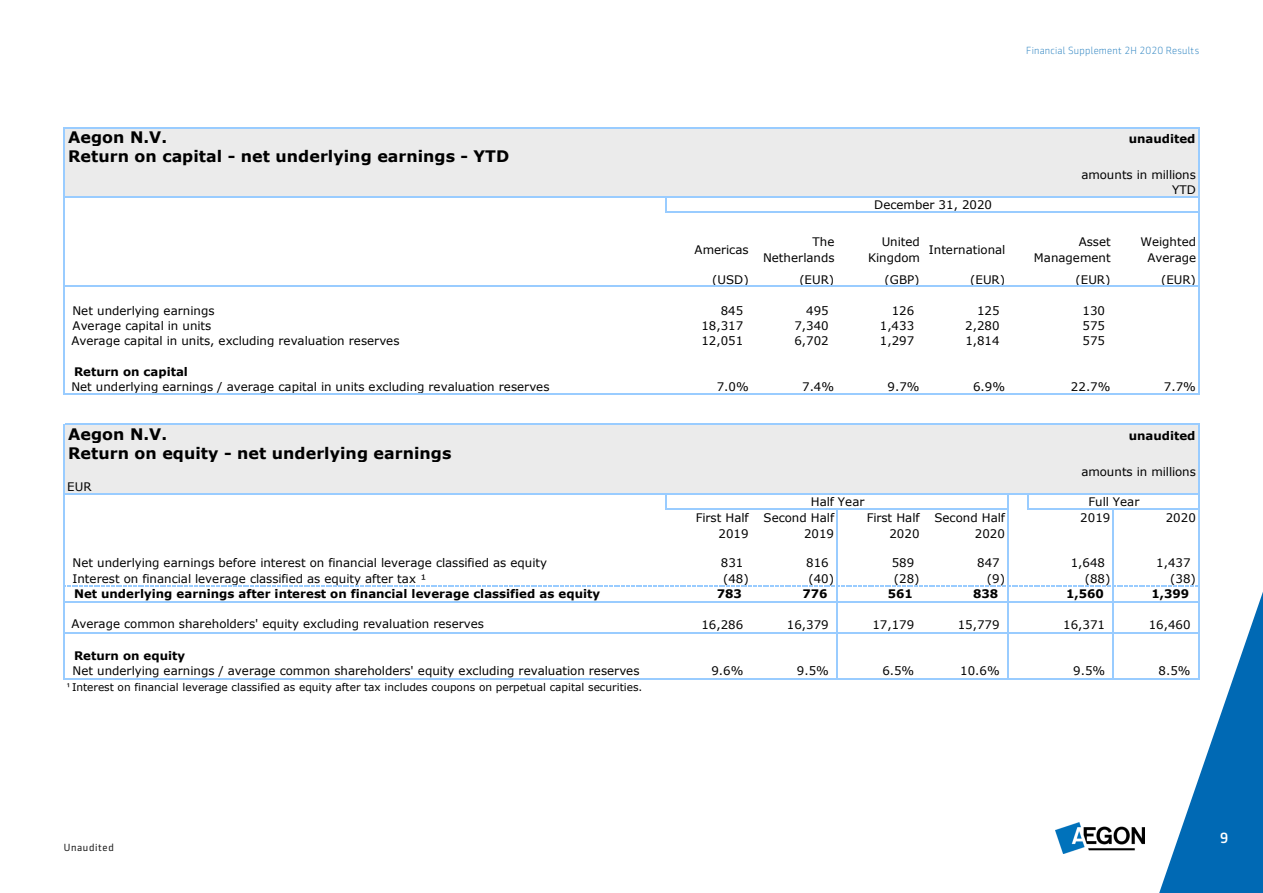
<style>
.page{position:relative;width:1263px;height:893px;background:#fff}
.page>*{position:absolute;margin:0;border:0;box-sizing:border-box;transform-origin:0 0}
.t1{font:700 15.9px "Verdana";letter-spacing:.005em;color:#000}
.t2{font:500 15px "Sentico Sans DT";color:#fff}
.t3{font:11.85px/15.9px "Verdana";color:#000;text-align:right}
.t4{font:700 11.85px "Verdana";color:#000}
.t5{font:10.65px "Verdana";color:#000}
.t6{font:300 10.5px "Sentico Sans DT";letter-spacing:.02em;color:#3387c3}
.t7{font:10.5px "Sentico Sans DT";letter-spacing:.06em;color:#1d1d1d}
.s1{font-weight:700}
.s2{font-family:"Calibri"}
</style>
<div class="page">
<div style="left:64px;top:128px;width:1135px;height:69px;background:#ebebeb"></div>
<div style="left:64px;top:424px;width:1135px;height:70px;background:#ebebeb"></div>
<hr style="left:65px;top:286px;width:516px;height:1px;background:#9cf">
<hr style="left:581px;top:286px;width:170px;height:1px;background:#9cf">
<hr style="left:751px;top:286px;width:171px;height:1px;background:#9cf">
<hr style="left:922px;top:286px;width:191px;height:1px;background:#9cf">
<hr style="left:64px;top:127px;width:1px;height:267px;background:#9cf">
<hr style="left:1198px;top:128px;width:1px;height:266px;background:#9cf">
<svg style="left:665px;top:197px;width:2px;height:16px"></svg>
<hr style="left:667px;top:508px;width:341px;height:2px;background:#9cf">
<hr style="left:64px;top:424px;width:1px;height:256px;background:#9cf">
<hr style="left:1198px;top:425px;width:1px;height:255px;background:#9cf">
<svg style="left:665px;top:494px;width:2px;height:16px"></svg>
<hr style="left:1007px;top:494px;width:1px;height:186px;background:#9cf">
<svg style="left:1027px;top:494px;width:1px;height:16px"></svg>
<hr style="left:836px;top:510px;width:1px;height:170px;background:#9cf">
<hr style="left:1113px;top:510px;width:1px;height:170px;background:#9cf">
<hr style="left:65px;top:127px;width:1134px;height:1px;background:#9cf">
<hr style="left:65px;top:196px;width:1134px;height:1px;background:#9cf">
<hr style="left:667px;top:212px;width:532px;height:1px;background:#9cf">
<hr style="left:1113px;top:286px;width:86px;height:1px;background:#9cf">
<hr style="left:65px;top:393px;width:1134px;height:1px;background:#9cf">
<hr style="left:65px;top:424px;width:1134px;height:1px;background:#9cf">
<hr style="left:65px;top:493px;width:1134px;height:1px;background:#9cf">
<hr style="left:1028px;top:508px;width:171px;height:2px;background:#9cf">
<svg style="left:65px;top:586px;width:1198px;height:307px"></svg>
<hr style="left:65px;top:601px;width:1134px;height:1px;background:#9cf">
<hr style="left:65px;top:632px;width:1134px;height:1px;background:#9cf">
<hr style="left:65px;top:678px;width:1134px;height:2px;background:#9cf">
<p class="t6" style="left:1026px;top:45px;width:174px">Financial Supplement 2H 2020 Results</p>
<p class="t1" style="left:68px;top:126px;width:100px">Aegon N.V.</p>
<p class="t4" style="left:1129px;top:130px;width:68px">unaudited</p>
<p class="t1" style="left:68px;top:145px;width:443px">Return on capital - net underlying earnings - YTD</p>
<p class="t3" style="left:1081px;top:167px;width:116px;line-height:15.5px">amounts in millions<br>YTD</p>
<p class="t3" style="left:874px;top:196px;width:119px">December 31, 2020</p>
<p class="t3" style="left:694px;top:242px;width:56px">Americas</p>
<p class="t3" style="left:763px;top:234px;width:73px">The<br>Netherlands</p>
<p class="t3" style="left:868px;top:234px;width:53px">United<br>Kingdom</p>
<p class="t3" style="left:929px;top:242px;width:78px">International</p>
<p class="t3" style="left:1034px;top:234px;width:78px">Asset<br>Management</p>
<p class="t3" style="left:1140px;top:234px;width:57px;text-align:center">Weighted<br>Average</p>
<p class="t3" style="left:712px;top:271px;width:38px">(USD)</p>
<p class="t3" style="left:799px;top:271px;width:36px">(EUR)</p>
<p class="t3" style="left:884px;top:271px;width:37px">(GBP)</p>
<p class="t3" style="left:970px;top:271px;width:36px">(EUR)</p>
<p class="t3" style="left:1075px;top:271px;width:36px">(EUR)</p>
<p class="t3" style="left:1161px;top:271px;width:36px">(EUR)</p>
<p class="t3" style="left:73px;top:302px;width:143px">Net underlying earnings</p>
<p class="t3" style="left:721px;top:302px;width:24px">845</p>
<p class="t3" style="left:806px;top:302px;width:24px">495</p>
<p class="t3" style="left:892px;top:302px;width:24px">126</p>
<p class="t3" style="left:977px;top:302px;width:24px">125</p>
<p class="t3" style="left:1082px;top:302px;width:24px">130</p>
<p class="t3" style="left:73px;top:318px;width:140px">Average capital in units</p>
<p class="t3" style="left:701px;top:318px;width:43px">18,317</p>
<p class="t3" style="left:794px;top:318px;width:36px">7,340</p>
<p class="t3" style="left:880px;top:318px;width:36px">1,433</p>
<p class="t3" style="left:965px;top:318px;width:36px">2,280</p>
<p class="t3" style="left:1082px;top:318px;width:24px">575</p>
<p class="t3" style="left:71px;top:332px;width:330px">Average capital in units, excluding revaluation reserves</p>
<p class="t3" style="left:701px;top:332px;width:43px">12,051</p>
<p class="t3" style="left:794px;top:332px;width:36px">6,702</p>
<p class="t3" style="left:880px;top:332px;width:36px">1,297</p>
<p class="t3" style="left:965px;top:332px;width:36px">1,814</p>
<p class="t3" style="left:1082px;top:332px;width:24px">575</p>
<p class="t3" style="left:71px;top:363px;width:480px;line-height:15.5px;text-align:left"><span class="s1">Return on capital<br></span>Net underlying earnings / average capital in units excluding revaluation reserves</p>
<p class="t3" style="left:717px;top:379px;width:33px">7.0%</p>
<p class="t3" style="left:802px;top:379px;width:33px">7.4%</p>
<p class="t3" style="left:888px;top:379px;width:33px">9.7%</p>
<p class="t3" style="left:973px;top:379px;width:33px">6.9%</p>
<p class="t3" style="left:1071px;top:379px;width:41px">22.7%</p>
<p class="t3" style="left:1164px;top:379px;width:33px">7.7%</p>
<p class="t1" style="left:68px;top:423px;width:100px">Aegon N.V.</p>
<p class="t4" style="left:1129px;top:427px;width:68px">unaudited</p>
<p class="t1" style="left:68px;top:442px;width:385px">Return on equity - net underlying earnings</p>
<p class="t3" style="left:1081px;top:463px;width:116px">amounts in millions</p>
<p class="t3" style="left:67px;top:479px;width:26px">EUR</p>
<p class="t3" style="left:696px;top:510px;width:54px">First Half</p>
<p class="t3" style="left:763px;top:510px;width:72px">Second Half</p>
<p class="t3" style="left:867px;top:510px;width:54px">First Half</p>
<p class="t3" style="left:934px;top:510px;width:72px">Second Half</p>
<p class="t3" style="left:1080px;top:510px;width:32px">2019</p>
<p class="t3" style="left:1166px;top:510px;width:32px">2020</p>
<p class="t3" style="left:718px;top:525px;width:32px">2019</p>
<p class="t3" style="left:804px;top:525px;width:32px">2019</p>
<p class="t3" style="left:889px;top:525px;width:32px">2020</p>
<p class="t3" style="left:975px;top:525px;width:32px">2020</p>
<p class="t3" style="left:73px;top:555px;width:476px">Net underlying earnings before interest on financial leverage classified as equity</p>
<p class="t3" style="left:721px;top:555px;width:24px">831</p>
<p class="t3" style="left:806px;top:555px;width:24px">816</p>
<p class="t3" style="left:892px;top:555px;width:24px">589</p>
<p class="t3" style="left:977px;top:555px;width:24px">847</p>
<p class="t3" style="left:1071px;top:555px;width:36px">1,648</p>
<p class="t3" style="left:1156px;top:555px;width:36px">1,437</p>
<p class="t3" style="left:73px;top:570px;width:355px">Interest on financial leverage classified as equity after tax ¹</p>
<p class="t3" style="left:723px;top:570px;width:27px">(48)</p>
<p class="t3" style="left:808px;top:570px;width:27px">(40)</p>
<p class="t3" style="left:894px;top:570px;width:27px">(28)</p>
<p class="t3" style="left:987px;top:570px;width:20px">(9)</p>
<p class="t3" style="left:1085px;top:570px;width:27px">(88)</p>
<p class="t3" style="left:1170px;top:570px;width:27px">(38)</p>
<p class="t4" style="left:74px;top:585px;width:528px">Net underlying earnings after interest on financial leverage classified as equity</p>
<p class="t4" style="left:717px;top:585px;width:27px">783</p>
<p class="t4" style="left:802px;top:585px;width:27px">776</p>
<p class="t4" style="left:888px;top:585px;width:27px">561</p>
<p class="t4" style="left:973px;top:585px;width:27px">838</p>
<p class="t4" style="left:1066px;top:585px;width:39px">1,560</p>
<p class="t4" style="left:1151px;top:585px;width:39px">1,399</p>
<p class="t3" style="left:71px;top:616px;width:414px">Average common shareholders' equity excluding revaluation reserves</p>
<p class="t3" style="left:701px;top:617px;width:43px">16,286</p>
<p class="t3" style="left:787px;top:617px;width:43px">16,379</p>
<p class="t3" style="left:872px;top:617px;width:43px">17,179</p>
<p class="t3" style="left:958px;top:617px;width:43px">15,779</p>
<p class="t3" style="left:1063px;top:617px;width:43px">16,371</p>
<p class="t3" style="left:1149px;top:617px;width:43px">16,460</p>
<p class="t3" style="left:73px;top:648px;width:568px;line-height:15.5px;text-align:left"><span class="s1">Return on equity<br></span>Net underlying earnings / average common shareholders' equity excluding revaluation reserves</p>
<p class="t3" style="left:811px;top:494px;width:55px">Half Year</p>
<p class="t3" style="left:1088px;top:494px;width:52px">Full Year</p>
<p class="t3" style="left:711px;top:663px;width:33px">9.6%</p>
<p class="t3" style="left:797px;top:663px;width:33px">9.5%</p>
<p class="t3" style="left:882px;top:663px;width:33px">6.5%</p>
<p class="t3" style="left:960px;top:663px;width:41px">10.6%</p>
<p class="t3" style="left:1073px;top:663px;width:33px">9.5%</p>
<p class="t3" style="left:1159px;top:663px;width:33px">8.5%</p>
<p class="t5" style="left:67px;top:679px;width:577px"><span class="s2">¹</span> Interest on financial leverage classified as equity after tax includes coupons on perpetual capital securities.</p>
<p class="t7" style="left:64px;top:842px;width:52px">Unaudited</p>
<p class="t2" style="left:1220px;top:829px;width:10px">9</p>
</div>
